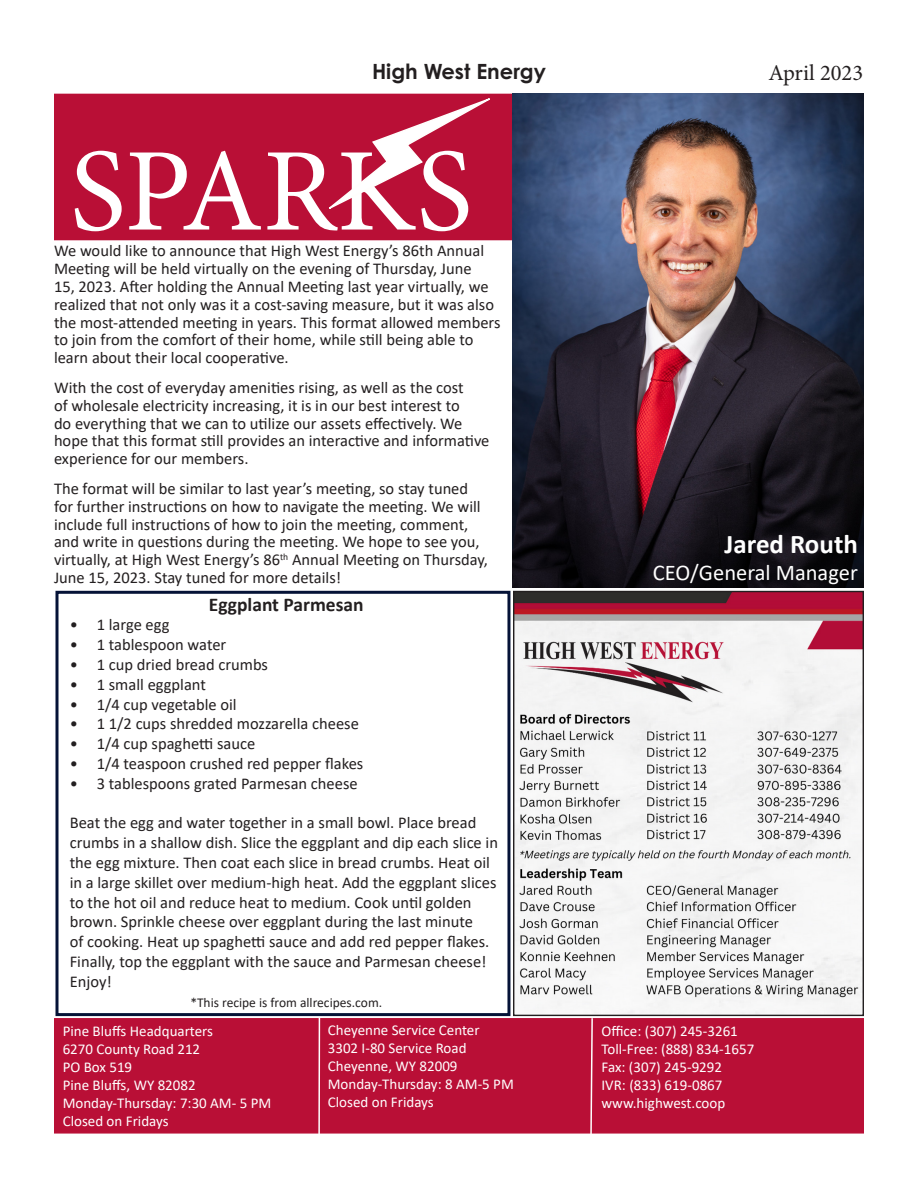
<style>
.page{position:relative;width:918px;height:1188px;background:#fff}
.page>*{position:absolute;margin:0;border:0;box-sizing:border-box;transform-origin:0 0}
.t1{font:118.5px "Minion Pro";color:#fff}
.t2{font:700 27px "Calibri";color:#fff}
.t3{font:22.5px "Calibri";color:#fff}
.t4{font:22.5px "Minion Pro";color:#231f20}
.t5{font:700 21px "Century Gothic Pro";color:#231f20}
.t6{font:700 19.5px "Calibri";color:#231f20}
.t7{font:16.5px/17.9px "Calibri";color:#231f20}
.t8{font:15px "Calibri";color:#fff}
.t9{font:13.5px "Calibri";color:#231f20}
</style>
<div class="page">
<div style="left:54px;top:94px;width:810px;height:146px;background:#b90f36"></div>
<img style="left:513px;top:94px;width:351px;height:494px">
<svg style="left:327px;top:93px;width:180px;height:116px"></svg>
<img style="left:515px;top:593px;width:347px;height:421px">
<div style="left:513px;top:591px;width:351px;height:425px;border:1px solid #231f20"></div>
<div style="left:54px;top:1018px;width:810px;height:116px;background:#b90f36;border:2px solid #b90f36"></div>
<hr style="left:318px;top:1018px;width:2px;height:147px;background:#fff">
<svg style="left:589px;top:1018px;width:5px;height:116px"></svg>
<div style="left:56px;top:591px;width:454px;height:425px;background:#fff;border:3px solid #051337"></div>
<p class="t5" style="left:372px;top:58px;width:175px">High West Energy</p>
<p class="t1" style="left:70px;top:112px;width:404px">SPARKS</p>
<p class="t7" style="left:54px;top:241px;width:448px">We would like to announce that High West Energy’s 86th Annual Meeting will be held virtually on the evening of Thursday, June<br>15, 2023. After holding the Annual Meeting last year virtually, we realized that not only was it a cost-saving measure, but it was also the most-attended meeting in years. This format allowed members to join from the comfort of their home, while still being able to learn about their local cooperative.</p>
<p class="t7" style="left:54px;top:378px;width:437px">With the cost of everyday amenities rising, as well as the cost<br>of wholesale electricity increasing, it is in our best interest to<br>do everything that we can to utilize our assets effectively. We hope that this format still provides an interactive and informative experience for our members.</p>
<p class="t7" style="left:54px;top:479px;width:435px">The format will be similar to last year’s meeting, so stay tuned for further instructions on how to navigate the meeting. We will include full instructions of how to join the meeting, comment, and write in questions during the meeting. We hope to see you, virtually, at High West Energy’s 86<sup>th</sup> Annual Meeting on Thursday, June 15, 2023. Stay tuned for more details!</p>
<p class="t6" style="left:209px;top:590px;width:156px">Eggplant Parmesan</p>
<p class="t7" style="left:70px;top:616px;width:101px">• 1 large egg</p>
<p class="t7" style="left:70px;top:635px;width:158px">• 1 tablespoon water</p>
<p class="t7" style="left:70px;top:655px;width:200px">• 1 cup dried bread crumbs</p>
<p class="t7" style="left:70px;top:675px;width:138px">• 1 small eggplant</p>
<p class="t7" style="left:70px;top:695px;width:168px">• 1/4 cup vegetable oil</p>
<p class="t7" style="left:70px;top:715px;width:291px">• 1 1/2 cups shredded mozzarella cheese</p>
<p class="t7" style="left:70px;top:734px;width:187px">• 1/4 cup spaghetti sauce</p>
<p class="t7" style="left:70px;top:754px;width:295px">• 1/4 teaspoon crushed red pepper flakes</p>
<p class="t7" style="left:70px;top:774px;width:289px">• 3 tablespoons grated Parmesan cheese</p>
<p class="t7" style="left:70px;top:813px;width:430px;line-height:19.8px">Beat the egg and water together in a small bowl. Place bread crumbs in a shallow dish. Slice the eggplant and dip each slice in the egg mixture. Then coat each slice in bread crumbs. Heat oil in a large skillet over medium-high heat. Add the eggplant slices to the hot oil and reduce heat to medium. Cook until golden brown. Sprinkle cheese over eggplant during the last minute<br>of cooking. Heat up spaghetti sauce and add red pepper flakes.<br>Finally, top the eggplant with the sauce and Parmesan cheese!<br>Enjoy!</p>
<p class="t9" style="left:190px;top:993px;width:193px">*This recipe is from allrecipes.com.</p>
<p class="t8" style="left:63px;top:1020px;width:152px">Pine Bluffs Headquarters</p>
<p class="t8" style="left:63px;top:1038px;width:139px">6270 County Road 212</p>
<p class="t8" style="left:63px;top:1056px;width:71px">PO Box 519</p>
<p class="t8" style="left:63px;top:1074px;width:135px">Pine Bluffs, WY 82082</p>
<p class="t8" style="left:63px;top:1092px;width:210px">Monday-Thursday: 7:30 AM- 5 PM</p>
<p class="t8" style="left:63px;top:1110px;width:108px">Closed on Fridays</p>
<p class="t8" style="left:328px;top:1019px;width:153px">Cheyenne Service Center</p>
<p class="t8" style="left:328px;top:1037px;width:140px">3302 I-80 Service Road</p>
<p class="t8" style="left:328px;top:1055px;width:131px">Cheyenne, WY 82009</p>
<p class="t8" style="left:328px;top:1073px;width:188px">Monday-Thursday: 8 AM-5 PM</p>
<p class="t8" style="left:328px;top:1091px;width:108px">Closed on Fridays</p>
<p class="t4" style="left:768px;top:58px;width:96px">April 2023</p>
<p class="t2" style="left:725px;top:525px;width:135px">Jared Routh</p>
<p class="t3" style="left:653px;top:557px;width:207px">CEO/General Manager</p>
<p class="t8" style="left:602px;top:1020px;width:138px">Office: (307) 245-3261</p>
<p class="t8" style="left:602px;top:1038px;width:154px">Toll-Free: (888) 834-1657</p>
<p class="t8" style="left:602px;top:1056px;width:122px">Fax: (307) 245-9292</p>
<p class="t8" style="left:602px;top:1074px;width:122px">IVR: (833) 619-0867</p>
<p class="t8" style="left:602px;top:1092px;width:125px">www.highwest.coop</p>
</div>
